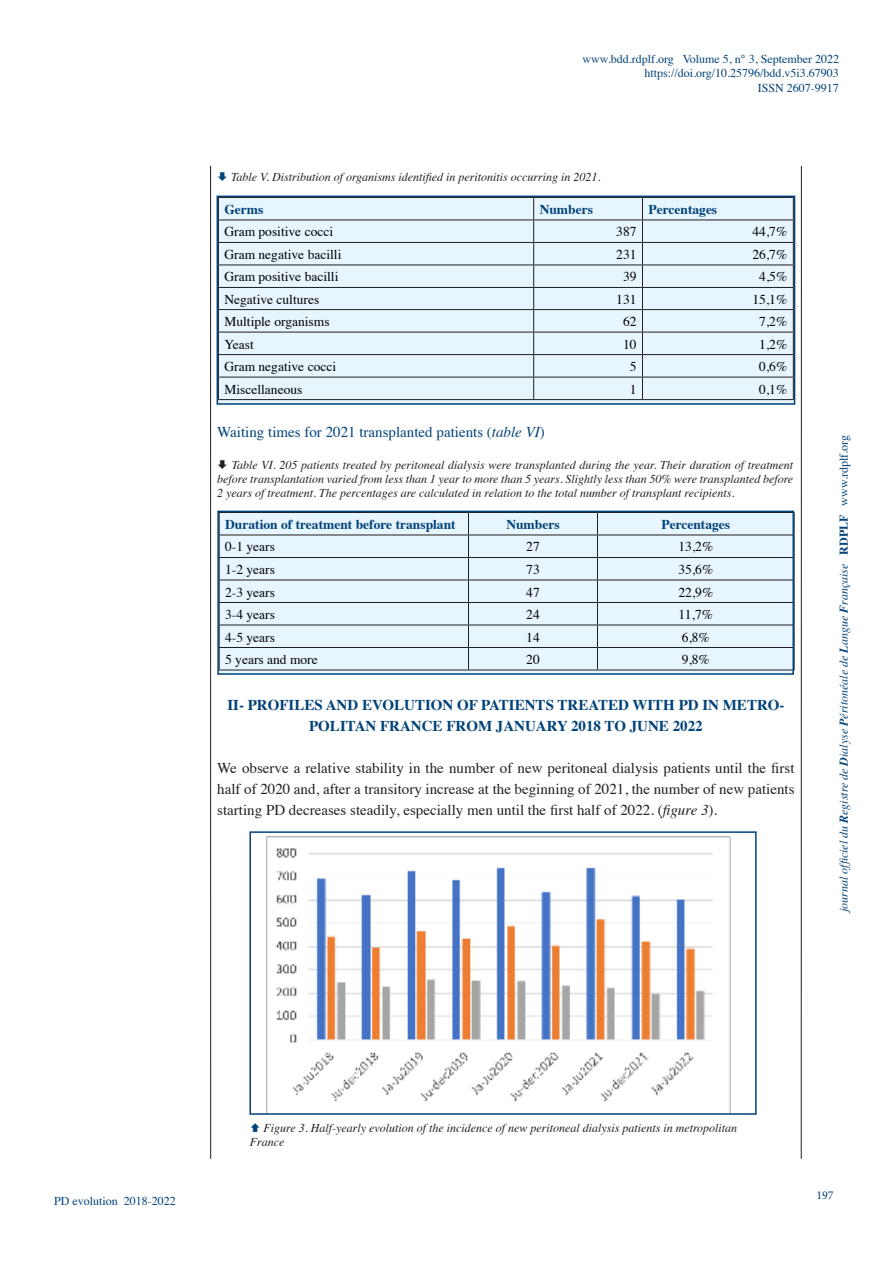
<style>
.page{position:relative;width:893px;height:1263px;background:#fff}
.page>*{position:absolute;margin:0;border:0;box-sizing:border-box;transform-origin:0 0}
.t1{font:15px/21px "Times";color:#231f20;text-align:justify}
.t2{font:700 15px/21px "Times";color:#004279;text-align:center}
.t3{font:15px "Times";color:#004279}
.t4{font:13.5px "Times";color:#000}
.t5{font:700 13.5px "Times";color:#004279}
.t6{font:italic 12px/14.4px "Times";color:#231f20}
.t7{font:12px "Times";color:#004279}
.t8{font:italic 12px "Times";color:#004279}
.t9{font:12px "Minion Pro";color:#004279}
.s1{font-style:italic}
.s2{font-weight:700}
.s3{font-weight:700;font-style:normal}
.s4{font-style:normal}
</style>
<div class="page">
<hr style="left:210px;top:166px;width:1px;height:993px;background:#231f20">
<hr style="left:801px;top:166px;width:1px;height:993px;background:#231f20">
<img style="left:266px;top:836px;width:465px;height:276px">
<div style="left:249px;top:831px;width:508px;height:284px;border:2px solid #004279"></div>
<div style="left:218px;top:511px;width:575px;height:163px;background:#e6f5fe"></div>
<hr style="left:219px;top:535px;width:249px;height:1px;background:#231f20">
<hr style="left:468px;top:535px;width:129px;height:1px;background:#231f20">
<hr style="left:597px;top:535px;width:197px;height:1px;background:#231f20">
<hr style="left:219px;top:557px;width:249px;height:1px;background:#231f20">
<hr style="left:468px;top:557px;width:129px;height:1px;background:#231f20">
<hr style="left:597px;top:557px;width:197px;height:1px;background:#231f20">
<hr style="left:219px;top:580px;width:249px;height:1px;background:#231f20">
<hr style="left:468px;top:580px;width:129px;height:1px;background:#231f20">
<hr style="left:597px;top:580px;width:197px;height:1px;background:#231f20">
<hr style="left:219px;top:602px;width:249px;height:1px;background:#231f20">
<hr style="left:468px;top:602px;width:129px;height:1px;background:#231f20">
<hr style="left:597px;top:602px;width:197px;height:1px;background:#231f20">
<hr style="left:219px;top:625px;width:249px;height:1px;background:#231f20">
<hr style="left:468px;top:625px;width:129px;height:1px;background:#231f20">
<hr style="left:597px;top:625px;width:197px;height:1px;background:#231f20">
<hr style="left:219px;top:647px;width:249px;height:1px;background:#231f20">
<hr style="left:468px;top:647px;width:129px;height:1px;background:#231f20">
<svg style="left:468px;top:514px;width:1px;height:156px"></svg>
<hr style="left:597px;top:647px;width:197px;height:1px;background:#231f20">
<svg style="left:597px;top:514px;width:1px;height:156px"></svg>
<svg style="left:794px;top:513px;width:1px;height:157px"></svg>
<hr style="left:219px;top:670px;width:249px;height:1px;background:#231f20">
<hr style="left:468px;top:670px;width:129px;height:1px;background:#231f20">
<hr style="left:597px;top:670px;width:197px;height:1px;background:#231f20">
<div style="left:217px;top:511px;width:577px;height:164px;border:2px solid #004279"></div>
<div style="left:217px;top:196px;width:578px;height:208px;background:#e6f5fe"></div>
<hr style="left:218px;top:220px;width:316px;height:1px;background:#231f20">
<hr style="left:534px;top:220px;width:108px;height:1px;background:#231f20">
<hr style="left:642px;top:220px;width:152px;height:1px;background:#231f20">
<hr style="left:218px;top:242px;width:316px;height:1px;background:#231f20">
<hr style="left:534px;top:242px;width:108px;height:1px;background:#231f20">
<hr style="left:642px;top:242px;width:152px;height:1px;background:#231f20">
<hr style="left:218px;top:265px;width:316px;height:1px;background:#231f20">
<hr style="left:534px;top:265px;width:108px;height:1px;background:#231f20">
<hr style="left:642px;top:265px;width:152px;height:1px;background:#231f20">
<hr style="left:218px;top:287px;width:316px;height:1px;background:#231f20">
<hr style="left:534px;top:287px;width:108px;height:1px;background:#231f20">
<hr style="left:642px;top:287px;width:152px;height:1px;background:#231f20">
<hr style="left:218px;top:309px;width:316px;height:1px;background:#231f20">
<hr style="left:534px;top:309px;width:108px;height:1px;background:#231f20">
<hr style="left:642px;top:309px;width:152px;height:1px;background:#231f20">
<hr style="left:218px;top:332px;width:316px;height:1px;background:#231f20">
<hr style="left:534px;top:332px;width:108px;height:1px;background:#231f20">
<hr style="left:642px;top:332px;width:152px;height:1px;background:#231f20">
<hr style="left:218px;top:354px;width:316px;height:1px;background:#231f20">
<hr style="left:534px;top:354px;width:108px;height:1px;background:#231f20">
<hr style="left:642px;top:354px;width:152px;height:1px;background:#231f20">
<hr style="left:218px;top:377px;width:316px;height:1px;background:#231f20">
<hr style="left:534px;top:377px;width:108px;height:1px;background:#231f20">
<svg style="left:533px;top:199px;width:1px;height:200px"></svg>
<hr style="left:642px;top:377px;width:152px;height:1px;background:#231f20">
<svg style="left:642px;top:199px;width:1px;height:200px"></svg>
<hr style="left:218px;top:399px;width:316px;height:1px;background:#231f20">
<hr style="left:534px;top:399px;width:108px;height:1px;background:#231f20">
<hr style="left:642px;top:399px;width:152px;height:1px;background:#231f20">
<div style="left:217px;top:196px;width:578px;height:209px;border:2px solid #004279"></div>
<p class="t7" style="left:583px;top:48px;width:258px">www.bdd.rdplf.org Volume 5, n° 3, September 2022</p>
<p class="t7" style="left:644px;top:62px;width:196px">https://doi.org/10.25796/bdd.v5i3.67903</p>
<p class="t7" style="left:758px;top:77px;width:82px">ISSN 2607-9917</p>
<p class="t6" style="left:231px;top:170px;width:371px">Table V. Distribution of organisms identified in peritonitis occurring in 2021.</p>
<p class="t5" style="left:224px;top:196px;width:40px">Germs</p>
<p class="t5" style="left:540px;top:196px;width:55px">Numbers</p>
<p class="t5" style="left:648px;top:196px;width:70px">Percentages</p>
<p class="t4" style="left:224px;top:219px;width:110px">Gram positive cocci</p>
<p class="t4" style="left:616px;top:219px;width:22px">387</p>
<p class="t4" style="left:752px;top:219px;width:36px">44,7%</p>
<p class="t4" style="left:224px;top:242px;width:118px">Gram negative bacilli</p>
<p class="t4" style="left:616px;top:242px;width:22px">231</p>
<p class="t4" style="left:752px;top:242px;width:36px">26,7%</p>
<p class="t4" style="left:224px;top:264px;width:115px">Gram positive bacilli</p>
<p class="t4" style="left:623px;top:264px;width:15px">39</p>
<p class="t4" style="left:759px;top:264px;width:30px">4,5%</p>
<p class="t4" style="left:224px;top:286px;width:96px">Negative cultures</p>
<p class="t4" style="left:616px;top:286px;width:22px">131</p>
<p class="t4" style="left:752px;top:286px;width:36px">15,1%</p>
<p class="t4" style="left:224px;top:309px;width:107px">Multiple organisms</p>
<p class="t4" style="left:623px;top:309px;width:15px">62</p>
<p class="t4" style="left:759px;top:309px;width:30px">7,2%</p>
<p class="t4" style="left:224px;top:331px;width:31px">Yeast</p>
<p class="t4" style="left:623px;top:331px;width:15px">10</p>
<p class="t4" style="left:759px;top:331px;width:30px">1,2%</p>
<p class="t4" style="left:224px;top:354px;width:113px">Gram negative cocci</p>
<p class="t4" style="left:630px;top:354px;width:8px">5</p>
<p class="t4" style="left:759px;top:354px;width:30px">0,6%</p>
<p class="t4" style="left:224px;top:376px;width:79px">Miscellaneous</p>
<p class="t4" style="left:630px;top:376px;width:8px">1</p>
<p class="t4" style="left:759px;top:376px;width:30px">0,1%</p>
<p class="t3" style="left:217px;top:418px;width:329px">Waiting times for 2021 transplanted patients (<span class="s1">table VI</span>)</p>
<p class="t6" style="left:217px;top:457px;width:577px;text-align:justify;text-indent:14px">Table VI. 205 patients treated by peritoneal dialysis were transplanted during the year. Their duration of treatment before transplantation varied from less than 1 year to more than 5 years. Slightly less than 50% were transplanted before 2 years of treatment. The percentages are calculated in relation to the total number of transplant recipients.</p>
<p class="t5" style="left:225px;top:511px;width:232px">Duration of treatment before transplant</p>
<p class="t5" style="left:506px;top:511px;width:55px">Numbers</p>
<p class="t5" style="left:661px;top:511px;width:70px">Percentages</p>
<p class="t4" style="left:225px;top:534px;width:51px">0-1 years</p>
<p class="t4" style="left:526px;top:534px;width:15px">27</p>
<p class="t4" style="left:678px;top:534px;width:36px">13,2%</p>
<p class="t4" style="left:225px;top:557px;width:51px">1-2 years</p>
<p class="t4" style="left:526px;top:557px;width:15px">73</p>
<p class="t4" style="left:678px;top:557px;width:36px">35,6%</p>
<p class="t4" style="left:225px;top:579px;width:51px">2-3 years</p>
<p class="t4" style="left:526px;top:579px;width:15px">47</p>
<p class="t4" style="left:678px;top:579px;width:36px">22,9%</p>
<p class="t4" style="left:225px;top:602px;width:51px">3-4 years</p>
<p class="t4" style="left:526px;top:602px;width:15px">24</p>
<p class="t4" style="left:679px;top:602px;width:36px">11,7%</p>
<p class="t4" style="left:225px;top:624px;width:51px">4-5 years</p>
<p class="t4" style="left:526px;top:624px;width:15px">14</p>
<p class="t4" style="left:682px;top:624px;width:30px">6,8%</p>
<p class="t4" style="left:225px;top:647px;width:94px">5 years and more</p>
<p class="t4" style="left:526px;top:647px;width:15px">20</p>
<p class="t4" style="left:682px;top:647px;width:30px">9,8%</p>
<p class="t2" style="left:227px;top:693px;width:559px">II- PROFILES AND EVOLUTION OF PATIENTS TREATED WITH PD IN METRO-<br>POLITAN FRANCE FROM JANUARY 2018 TO JUNE 2022</p>
<p class="t1" style="left:217px;top:756px;width:579px">We observe a relative stability in the number of new peritoneal dialysis patients until the first half of 2020 and, after a transitory increase at the beginning of 2021, the number of new patients starting PD decreases steadily, especially men until the first half of 2022. (<span class="s1">figure 3</span>).</p>
<p class="t8" style="left:833px;top:912px;width:478px;rotate:-90deg">journal officiel du <span class="s2">R</span>egistre de <span class="s2">D</span>ialyse <span class="s2">P</span>éritonéale de <span class="s2">L</span>angue <span class="s2">F</span>rançaise <span class="s3">RDPLF</span> <span class="s4">www.rdplf.org</span></p>
<p class="t7" style="left:54px;top:1189px;width:123px">PD evolution 2018-2022</p>
<p class="t6" style="left:250px;top:1120px;width:489px;text-indent:14px">Figure 3. Half-yearly evolution of the incidence of new peritoneal dialysis patients in metropolitan<br>France</p>
<p class="t9" style="left:816px;top:1187px;width:19px">197</p>
</div>
